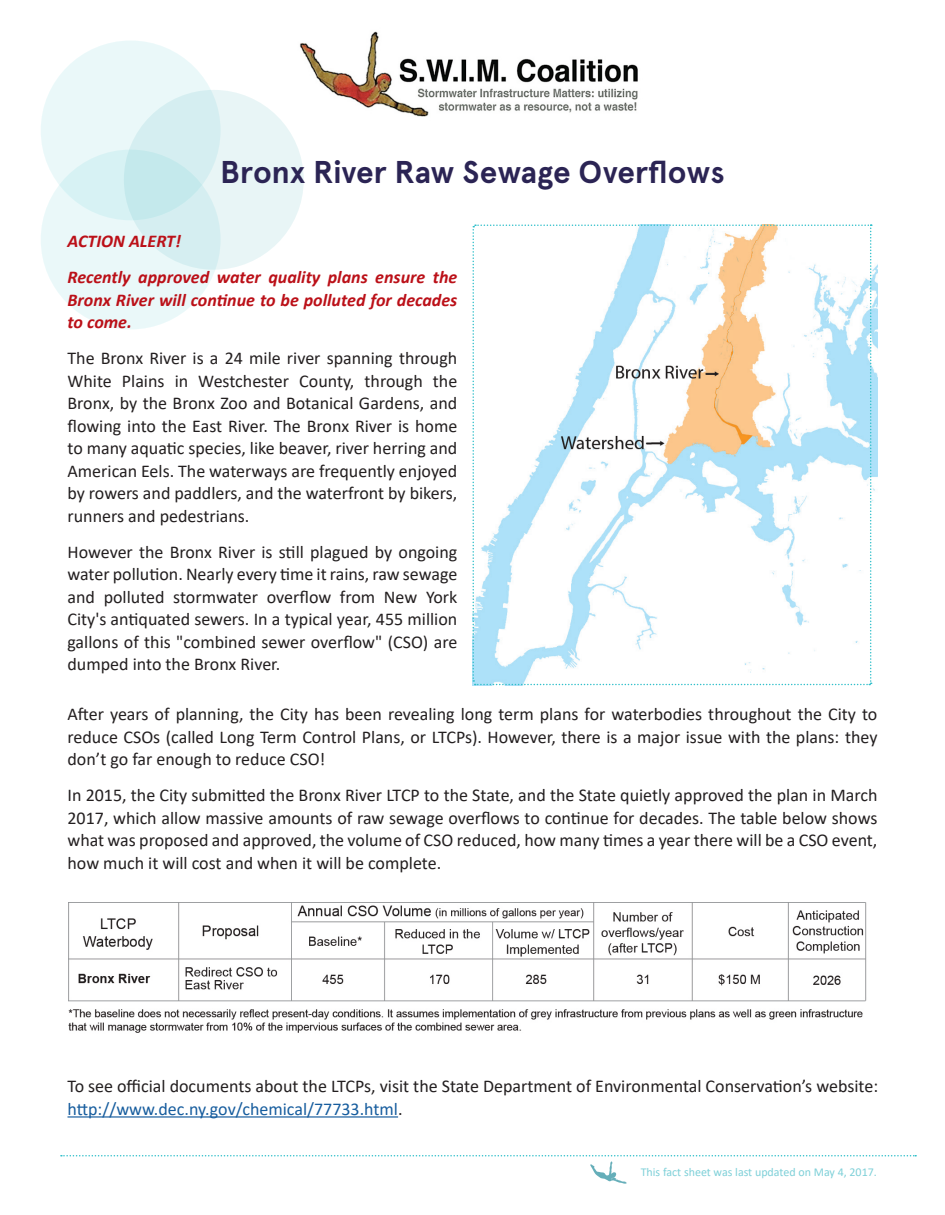
<style>
.page{position:relative;width:945px;height:1215px;background:#fff}
.page>*{position:absolute;margin:0;border:0;box-sizing:border-box;transform-origin:0 0}
.t1{font:700 31.5px "Apercu";color:#2b2454}
.Paragraph_Style_1{font:18px/22.5px "Calibri";color:#231f20;text-align:justify}
.Paragraph_Style_1-2{font:italic 700 18px/22.5px "Calibri";color:#bb1018;text-align:justify}
.t2{font:12px "Calibri";color:#7ed0d8}
.s1{color:#175d9e}
</style>
<div class="page">
<div style="left:41px;top:40px;width:180px;height:180px;background:#eaf8f9;border-radius:50%"></div>
<div style="left:41px;top:150px;width:180px;height:179px;background:linear-gradient(to bottom,#d8f2f4,#f0fafb);border-radius:50%"></div>
<svg style="left:124px;top:90px;width:180px;height:180px;background:#dbf0f2"></svg>
<img style="left:300px;top:31px;width:338px;height:86px">
<svg style="left:61px;top:1155px;width:855px;height:29px"></svg>
<hr style="left:68px;top:1116px;width:330px;height:2px;background:#175d9e">
<svg style="left:472px;top:224px;width:400px;height:461px"></svg>
<img style="left:68px;top:903px;width:799px;height:130px">
<p class="t1" style="left:220px;top:153px;width:506px">Bronx River Raw Sewage Overflows</p>
<p class="Paragraph_Style_1-2" style="left:68px;top:229px;width:115px">ACTION ALERT!</p>
<p class="Paragraph_Style_1-2" style="left:68px;top:265px;width:391px">Recently approved water quality plans ensure the Bronx River will continue to be polluted for decades to come.</p>
<p class="Paragraph_Style_1" style="left:68px;top:347px;width:391px">The Bronx River is a 24 mile river spanning through White Plains in Westchester County, through the Bronx, by the Bronx Zoo and Botanical Gardens, and flowing into the East River. The Bronx River is home to many aquatic species, like beaver, river herring and American Eels. The waterways are frequently enjoyed by rowers and paddlers, and the waterfront by bikers, runners and pedestrians.</p>
<p class="Paragraph_Style_1" style="left:68px;top:540px;width:391px">However the Bronx River is still plagued by ongoing water pollution. Nearly every time it rains, raw sewage and polluted stormwater overflow from New York City's antiquated sewers. In a typical year, 455 million gallons of this "combined sewer overflow" (CSO) are dumped into the Bronx River.</p>
<p class="Paragraph_Style_1" style="left:68px;top:702px;width:812px">After years of planning, the City has been revealing long term plans for waterbodies throughout the City to reduce CSOs (called Long Term Control Plans, or LTCPs). However, there is a major issue with the plans: they don’t go far enough to reduce CSO!</p>
<p class="Paragraph_Style_1" style="left:68px;top:783px;width:811px">In 2015, the City submitted the Bronx River LTCP to the State, and the State quietly approved the plan in March 2017, which allow massive amounts of raw sewage overflows to continue for decades. The table below shows what was proposed and approved, the volume of CSO reduced, how many times a year there will be a CSO event, how much it will cost and when it will be complete.</p>
<p class="Paragraph_Style_1" style="left:68px;top:1075px;width:812px">To see official documents about the LTCPs, visit the State Department of Environmental Conservation’s website: <span class="s1">http://www.dec.ny.gov/chemical/77733.html</span>.</p>
<p class="t2" style="left:641px;top:1164px;width:238px">This fact sheet was last updated on May 4, 2017.</p>
</div>
